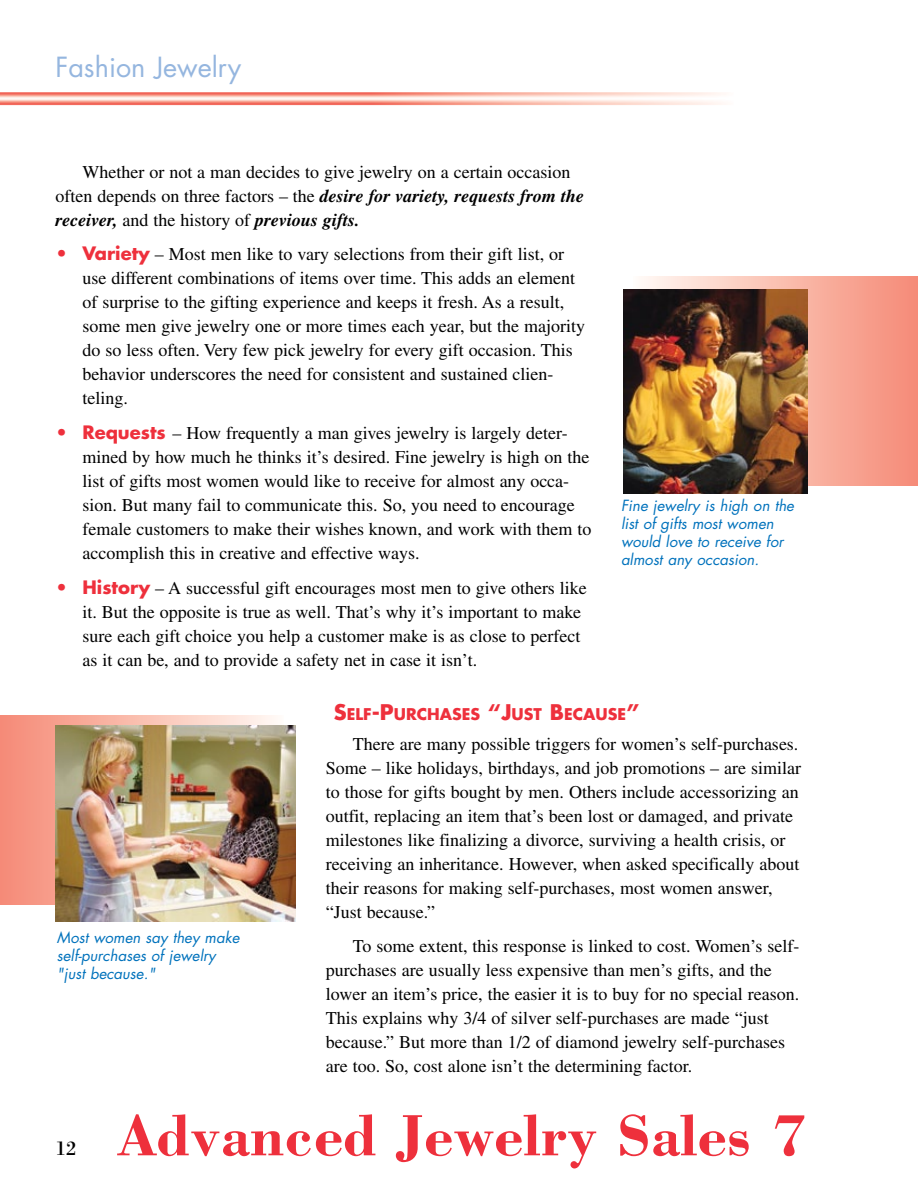
<style>
.page{position:relative;width:918px;height:1188px;background:#fff}
.page>*{position:absolute;margin:0;border:0;box-sizing:border-box;transform-origin:0 0}
.t1{font:700 60px "Bodoni";color:#ee303c}
.t2{font:27px "Futura";color:#95b6df}
.t3{font:21px "Bodoni";color:#000}
.t4{font:18px/24px "Times";color:#000}
.t5{font:700 15.75px "Futura";color:#ee303c}
.t6{font:italic 15px/18px "Futura";color:#0072bc}
.s1{font-weight:700;font-style:italic}
.s2{font-family:"Futura";font-weight:700;color:#ee303c}
.s3{font-size:21px}
</style>
<div class="page">
<img style="left:0;top:92px;width:722px;height:14px">
<div style="left:0;top:716px;width:284px;height:188px;background:linear-gradient(to right,#f58973,#fffaf4)"></div>
<div style="left:633px;top:277px;width:285px;height:209px;background:linear-gradient(to right,#fffaf4,#f58974)"></div>
<img style="left:623px;top:289px;width:185px;height:205px">
<img style="left:56px;top:725px;width:239px;height:197px">
<h2 class="t2" style="left:56px;top:48px;width:187px">Fashion Jewelry</h2>
<p class="t4" style="left:56px;top:159px;width:530px;text-indent:27px">Whether or not a man decides to give jewelry on a certain occasion often depends on three factors – the <span class="s1">desire for variety, requests from the receiver,</span> and the history of <span class="s1">previous gifts.</span></p>
<p class="t4" style="left:82px;top:242px;width:504px;text-indent:-27px"><span class="s2">• Variety</span> – Most men like to vary selections from their gift list, or use different combinations of items over time. This adds an element of surprise to the gifting experience and keeps it fresh. As a result, some men give jewelry one or more times each year, but the majority do so less often. Very few pick jewelry for every gift occasion. This behavior underscores the need for consistent and sustained clien&shy;teling.</p>
<p class="t4" style="left:82px;top:421px;width:511px;text-indent:-27px"><span class="s2">• Requests</span> – How frequently a man gives jewelry is largely deter&shy;mined by how much he thinks it’s desired. Fine jewelry is high on the list of gifts most women would like to receive for almost any occa&shy;sion. But many fail to communicate this. So, you need to encourage female customers to make their wishes known, and work with them to accomplish this in creative and effective ways.</p>
<p class="t4" style="left:82px;top:576px;width:506px;text-indent:-27px"><span class="s2">• History</span> – A successful gift encourages most men to give others like it. But the opposite is true as well. That’s why it’s important to make sure each gift choice you help a customer make is as close to perfect as it can be, and to provide a safety net in case it isn’t.</p>
<p class="t5" style="left:334px;top:703px;width:307px"><span class="s3">S</span>ELF<span class="s3">-P</span>URCHASES <span class="s3">“J</span>UST <span class="s3">B</span>ECAUSE<span class="s3">”</span></p>
<p class="t4" style="left:326px;top:732px;width:477px;text-indent:27px">There are many possible triggers for women’s self-purchases.<br>Some – like holidays, birthdays, and job promotions – are similar to those for gifts bought by men. Others include accessorizing an outfit, replacing an item that’s been lost or damaged, and private milestones like finalizing a divorce, surviving a health crisis, or receiving an inheritance. However, when asked specifically about their reasons for making self-purchases, most women answer, “Just because.”</p>
<p class="t4" style="left:326px;top:934px;width:475px;text-indent:27px">To some extent, this response is linked to cost. Women’s self&shy;purchases are usually less expensive than men’s gifts, and the lower an item’s price, the easier it is to buy for no special reason.<br>This explains why 3/4 of silver self-purchases are made “just because.” But more than 1/2 of diamond jewelry self-purchases are too. So, cost alone isn’t the determining factor.</p>
<p class="t6" style="left:621px;top:497px;width:175px">Fine jewelry is high on the list of gifts most women would love to receive for almost any occasion.</p>
<p class="t6" style="left:57px;top:929px;width:184px">Most women say they make self-purchases of jewelry "just because."</p>
<p class="t3" style="left:56px;top:1135px;width:22px">12</p>
<h1 class="t1" style="left:117px;top:1098px;width:692px">Advanced Jewelry Sales 7</h1>
</div>
